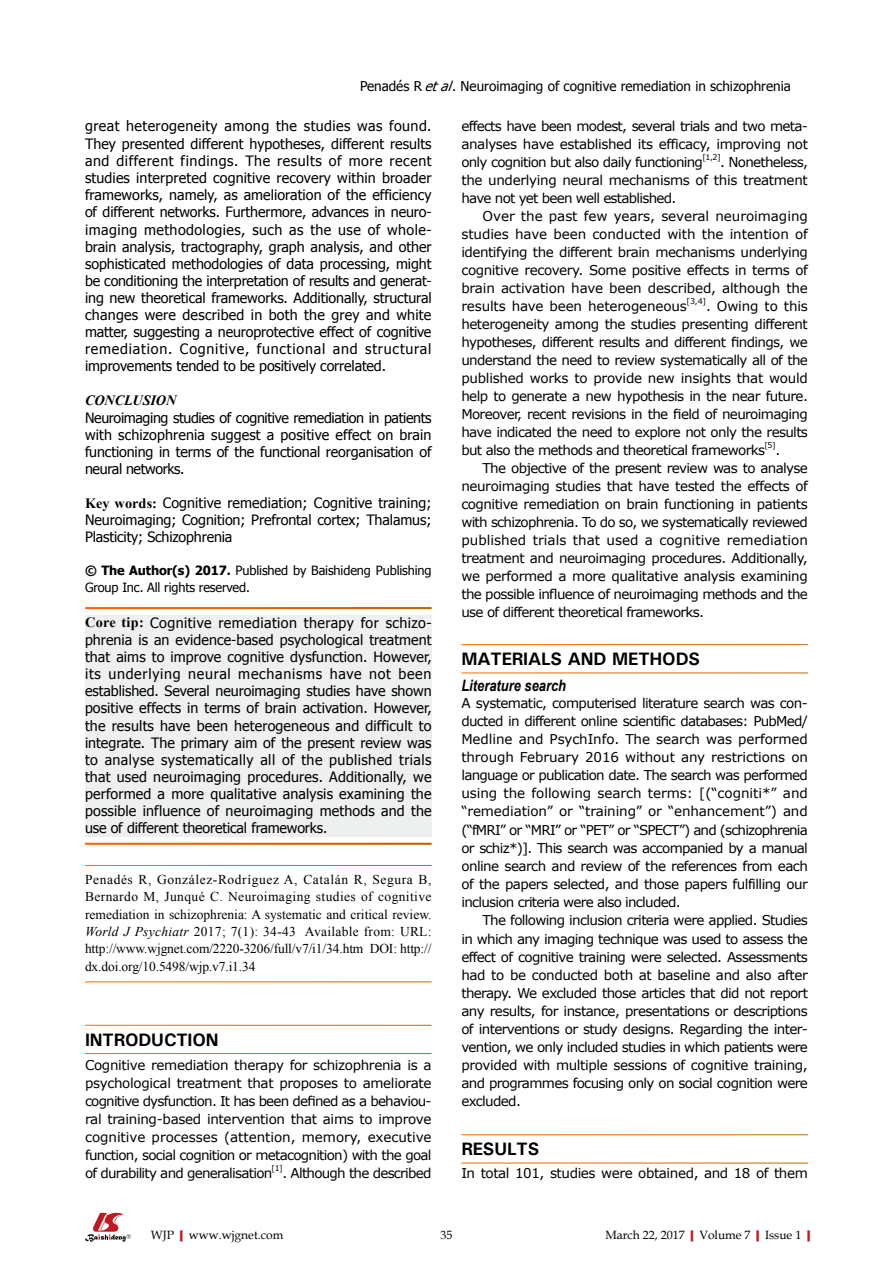
<style>
.page{position:relative;width:893px;height:1263px;background:#fff}
.page>*{position:absolute;margin:0;border:0;box-sizing:border-box;transform-origin:0 0}
.t1{font:700 18px "Univers";letter-spacing:-.01em;color:#000}
.t2{font:italic 700 15.75px "Arial Narrow";color:#000}
.t3{font:14.25px/17.1px "Tahoma";letter-spacing:-.01em;color:#000;text-align:justify}
.t4{font:13.5px/18px "Verdana";letter-spacing:-.045em;color:#000;text-align:justify}
.t5{font:13.5px/17.2px "Times New Roman";letter-spacing:-.01em;color:#000;text-align:justify}
.t6{font:13.5px "Verdana";letter-spacing:-.01em;color:#000}
.t7{font:13.5px "Verdana";letter-spacing:-.005em;color:#000}
.t8{font:13.5px "Verdana";letter-spacing:-.025em;color:#000}
.t9{font:13.5px "Tahoma";color:#000}
.t10{font:13.5px "Verdana";color:#000}
.t11{font:13.5px "Verdana";letter-spacing:-.015em;color:#000}
.t12{font:12.75px/17.1px "Tahoma";letter-spacing:-.01em;color:#000}
.t13{font:12px "Book Antiqua";color:#000}
.t14{font:7.8px "Verdana";color:#000}
.s1{font-style:italic}
.s2{font-family:"Times New Roman";font-weight:700;font-style:italic}
.s3{font-family:"Times New Roman";font-weight:700}
.s4{font-weight:700}
.s5{font-weight:700;color:#c01920}
</style>
<div class="page">
<div style="left:85px;top:615px;width:347px;height:222px;background:#eeefef"></div>
<svg style="left:85px;top:1213px;width:46px;height:29px"></svg>
<p class="t9" style="left:360px;top:77px;width:432px">Penadés R <span class="s1">etal</span>. Neuroimaging of cognitive remediation in schizophrenia</p>
<p class="t3" style="left:85px;top:117px;width:348px">great heterogeneity among the studies was found.<br>They presented different hypotheses, different results and different findings. The results of more recent studies interpreted cognitive recovery within broader frameworks, namely, as amelioration of the efficiency of different networks. Furthermore, advances in neuro&shy;imag- ing methodologies, such as the use of whole&shy;brain analysis, tractography, graph analysis, and other sophisticated methodologies of data processing, might be conditioning the interpretation of results and generat&shy;ing new theoretical frameworks. Additionally, structural changes were described in both the grey and white matter, suggesting a neuroprotective effect of cognitive remediation. Cognitive, functional and structural improvements tended to be positively correlated.</p>
<p class="t3" style="left:85px;top:391px;width:348px;text-align:left"><span class="s2">CONCLUSION<br></span>Neuroimaging studies of cognitive remediation in patients with schizophrenia suggest a positive effect on brain functioning in terms of the functional reorganisation of neural networks.</p>
<p class="t3" style="left:85px;top:494px;width:348px"><span class="s3">Key words:</span> Cognitive remediation; Cognitive training; Neuroimaging; Cognition; Prefrontal cortex; Thalamus; Plasticity; Schizophrenia</p>
<p class="t12" style="left:85px;top:561px;width:348px"><span class="s4">© The Author(s) 2017.</span> Published by Baishideng Publishing<br>Group Inc. All rights reserved.</p>
<p class="t3" style="left:85px;top:613px;width:348px"><span class="s3">Core tip:</span> Cognitive remediation therapy for schizo&shy;phrenia is an evidence-based psychological treatment that aims to improve cognitive dysfunction. However, its underlying neural mechanisms have not been established. Several neuroimaging studies have shown positive effects in terms of brain activation. However, the results have been heterogeneous and difficult to integrate. The primary aim of the present review was to analyse systematically all of the published trials that used neuroimaging procedures. Additionally, we performed a more qualitative analysis examining the possible influence of neuroimaging methods and the use of different theoretical frameworks.</p>
<p class="t5" style="left:85px;top:871px;width:348px">Penadés R, González-Rodríguez A, Catalán R, Segura B, Bernardo M, Junqué C. Neuroimaging studies of cognitive remediation in schizophrenia: A systematic and critical review.<br><span class="s1">World J Psychiatr</span> 2017; 7(1): 34-43 Available from: URL: http://www.wjgnet.com/2220-3206/full/v7/i1/34.htm DOI: http:// dx.doi.org/10.5498/wjp.v7.i1.34</p>
<p class="t1" style="left:85px;top:1028px;width:135px">INTRODUCTION</p>
<p class="t4" style="left:85px;top:1055px;width:348px">Cognitive remediation therapy for schizophrenia is a psychological treatment that proposes to ameliorate cognitive dysfunction. It has been defined as a behaviou&shy;ral training-based intervention that aims to improve cognitive processes (attention, memory, executive function, social cognition or metacognition) with the goal of durability and generalisation</p>
<p class="t14" style="left:272px;top:1163px;width:13px">[1]</p>
<p class="t4" style="left:282px;top:1163px;width:151px">. Although the described</p>
<p class="t4" style="left:461px;top:116px;width:348px;text-align:left">effects have been modest, several trials and two meta&shy;analyses have established its efficacy, improving not only cognition but also daily functioning</p>
<p class="t14" style="left:702px;top:152px;width:20px">[1,2]</p>
<p class="t4" style="left:720px;top:152px;width:89px">. Nonetheless,</p>
<p class="t8" style="left:461px;top:171px;width:348px">the underlying neural mechanisms of this treatment</p>
<p class="t4" style="left:461px;top:188px;width:217px">have not yet been well established.</p>
<p class="t7" style="left:483px;top:207px;width:327px">Over the past few years, several neuroimaging</p>
<p class="t7" style="left:461px;top:225px;width:348px">studies have been conducted with the intention of</p>
<p class="t4" style="left:461px;top:242px;width:348px">identi-fying the different brain mechanisms underlying</p>
<p class="t4" style="left:461px;top:260px;width:348px">cognitive recovery. Some positive effects in terms of</p>
<p class="t6" style="left:461px;top:279px;width:348px">brain activation have been described, although the</p>
<p class="t11" style="left:461px;top:297px;width:227px">results have been heterogeneous</p>
<p class="t14" style="left:687px;top:296px;width:21px">[3,4]</p>
<p class="t4" style="left:461px;top:296px;width:348px;text-indent:245px">. Owing to this heter-ogeneity among the studies presenting different hypotheses, different results and different findings, we understand the need to review systematically all of the published works to provide new insights that would help to generate a new hypothesis in the near future.<br>Moreover, recent revisions in the field of neuroimaging have indicated the need to explore not only the results but also the methods and theoretical frameworks</p>
<p class="t14" style="left:764px;top:440px;width:13px">[5]</p>
<p class="t4" style="left:775px;top:440px;width:6px">.</p>
<p class="t4" style="left:483px;top:458px;width:327px">The objective of the present review was to analyse</p>
<p class="t4" style="left:461px;top:476px;width:348px">neuroimaging studies that have tested the effects of</p>
<p class="t4" style="left:461px;top:494px;width:348px">cognitive remediation on brain functioning in patients</p>
<p class="t4" style="left:461px;top:512px;width:348px">with schizophrenia. To do so, we systematically reviewed</p>
<p class="t10" style="left:461px;top:531px;width:348px">published trials that used a cognitive remediation</p>
<p class="t4" style="left:461px;top:548px;width:348px">treatment and neuroimaging procedures. Additionally,</p>
<p class="t4" style="left:461px;top:566px;width:348px">we performed a more qualitative analysis examining</p>
<p class="t4" style="left:461px;top:584px;width:348px">the possible influence of neuroimaging methods and the</p>
<p class="t4" style="left:461px;top:602px;width:244px">use of different theoretical frameworks.</p>
<p class="t1" style="left:461px;top:648px;width:240px">MATERIALS AND METHODS</p>
<p class="t2" style="left:461px;top:673px;width:106px">Literature search</p>
<p class="t4" style="left:461px;top:693px;width:348px">A systematic, computerised literature search was con-</p>
<p class="t4" style="left:461px;top:711px;width:348px">ducted in different online scientific databases: PubMed/</p>
<p class="t6" style="left:461px;top:730px;width:348px">Medline and PsychInfo. The search was performed</p>
<p class="t6" style="left:461px;top:748px;width:348px">through February 2016 without any restric-tions on</p>
<p class="t4" style="left:461px;top:766px;width:348px">language or publication date. The search was performed</p>
<p class="t7" style="left:461px;top:785px;width:348px">using the following search terms: [(“cogniti*” and</p>
<p class="t6" style="left:461px;top:803px;width:348px">“remediation” or “training” or “enhancement”) and</p>
<p class="t4" style="left:461px;top:820px;width:348px">(“fMRI” or “MRI” or “PET” or “SPECT”) and (schizophrenia</p>
<p class="t4" style="left:461px;top:838px;width:348px">or schiz*)]. This search was accompanied by a manual</p>
<p class="t4" style="left:461px;top:856px;width:348px">online search and review of the references from each</p>
<p class="t4" style="left:461px;top:875px;width:348px">of the papers selected, and those papers fulfilling our</p>
<p class="t4" style="left:461px;top:893px;width:221px">inclusion criteria were also included.</p>
<p class="t4" style="left:483px;top:911px;width:327px">The following inclusion criteria were applied. Studies</p>
<p class="t4" style="left:461px;top:929px;width:348px">in which any imaging technique was used to assess the</p>
<p class="t4" style="left:461px;top:947px;width:348px">effect of cognitive training were selected. Assessments</p>
<p class="t8" style="left:461px;top:966px;width:348px">had to be conducted both at baseline and also after</p>
<p class="t4" style="left:461px;top:984px;width:348px">therapy. We excluded those articles that did not report</p>
<p class="t4" style="left:461px;top:1002px;width:348px">any results, for instance, presentations or descriptions</p>
<p class="t4" style="left:461px;top:1020px;width:348px">of interventions or study designs. Regarding the inter-</p>
<p class="t4" style="left:461px;top:1038px;width:348px">vention, we only included studies in which patients were</p>
<p class="t4" style="left:461px;top:1056px;width:348px">provided with multiple sessions of cognitive training,</p>
<p class="t4" style="left:461px;top:1074px;width:348px">and programmes focusing only on social cognition were</p>
<p class="t4" style="left:461px;top:1092px;width:61px">excluded.</p>
<p class="t1" style="left:461px;top:1137px;width:79px">RESULTS</p>
<p class="t4" style="left:461px;top:1164px;width:348px">In total 101, studies were obtained, and 18 of them</p>
<p class="t13" style="left:151px;top:1226px;width:134px">WJP<span class="s5">|</span>www.wjgnet.com</p>
<p class="t13" style="left:440px;top:1226px;width:13px">35</p>
<p class="t13" style="left:605px;top:1226px;width:212px">March 22, 2017<span class="s5">|</span>Volume 7<span class="s5">|</span>Issue 1<span class="s5">|</span></p>
</div>
